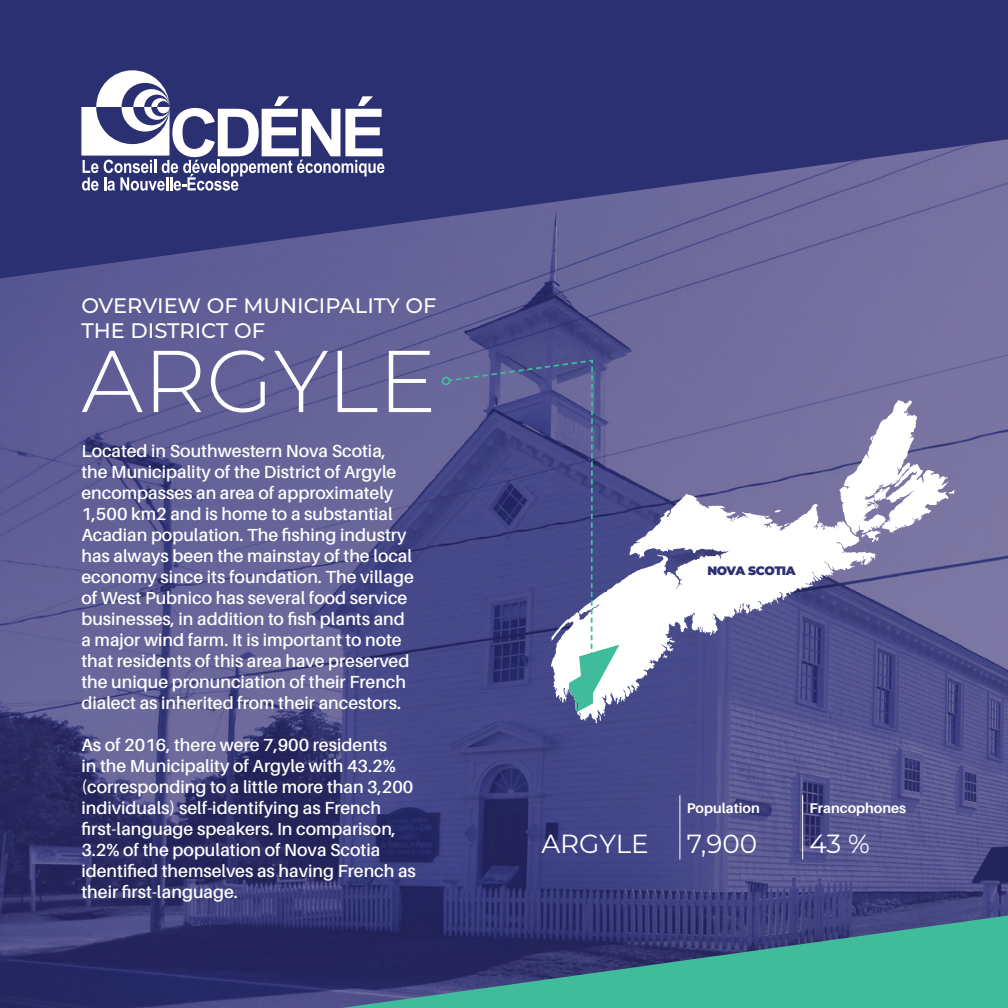
<style>
.page{position:relative;width:1008px;height:1008px;background:#fff}
.page>*{position:absolute;margin:0;border:0;box-sizing:border-box;transform-origin:0 0}
.t1{font:300 87.5px "Montserrat";color:#fff}
.t2{font:26.25px "Montserrat";color:#fff}
.t3{font:500 21px/25.2px "Montserrat";color:#fff}
.t4{font:600 17.5px/21px "Aileron";color:#fff}
.t5{font:700 14px "Aileron";color:#fff}
.t6{font:900 12.25px "Montserrat";letter-spacing:-.035em;color:#2b3073}
</style>
<div class="page">
<img style="left:0;top:278px;width:1008px;height:730px">
<svg style="left:0;top:0;width:1008px;height:278px;background:#3d407e"></svg>
<svg style="left:81px;top:70px;width:303px;height:121px"></svg>
<svg style="left:551px;top:494px;width:325px;height:230px"></svg>
<svg style="left:839px;top:400px;width:117px;height:142px"></svg>
<svg style="left:775px;top:510px;width:6px;height:2px"></svg>
<hr style="left:679px;top:820px;width:1px;height:40px;background:#fff">
<hr style="left:802px;top:820px;width:1px;height:40px;background:#fff">
<svg style="left:679px;top:795px;width:1px;height:25px"></svg>
<svg style="left:802px;top:795px;width:1px;height:25px"></svg>
<svg style="left:341px;top:916px;width:667px;height:92px;background:#387783"></svg>
<svg style="left:448px;top:359px;width:146px;height:315px;background:#4e528c"></svg>
<div style="left:442px;top:377px;width:8px;height:8px;border:2px solid #40bc9a;border-radius:50%"></div>
<p class="t3" style="left:81px;top:292px;width:356px">OVERVIEW OF MUNICIPALITY OF<br>THE DISTRICT OF</p>
<h1 class="t1" style="left:81px;top:322px;width:357px">ARGYLE</h1>
<p class="t4" style="left:81px;top:440px;width:334px">Located in Southwestern Nova Scotia, the Municipality of the District of Argyle encompasses an area of approximately 1,500 km2 and is home to a substantial Acadian population. The fishing industry has always been the mainstay of the local economy since its foundation. The village of West Pubnico has several food service businesses, in addition to fish plants and a major wind farm. It is important to note that residents of this area have preserved the unique pronunciation of their French dialect as inherited from their ancestors.</p>
<p class="t4" style="left:81px;top:734px;width:336px">As of 2016, there were 7,900 residents<br>in the Municipality of Argyle with 43.2% (corresponding to a little more than 3,200 individuals) self-identifying as French first‑language speakers. In comparison, 3.2% of the population of Nova Scotia identified themselves as having French as their first‑language.</p>
<p class="t6" style="left:707px;top:562px;width:90px">NOVA SCOTIA</p>
<p class="t5" style="left:687px;top:800px;width:74px">Population</p>
<p class="t5" style="left:810px;top:800px;width:98px">Francophones</p>
<h2 class="t2" style="left:541px;top:825px;width:109px">ARGYLE</h2>
<h2 class="t2" style="left:687px;top:825px;width:72px">7,900</h2>
<h2 class="t2" style="left:810px;top:825px;width:62px">43 %</h2>
</div>
